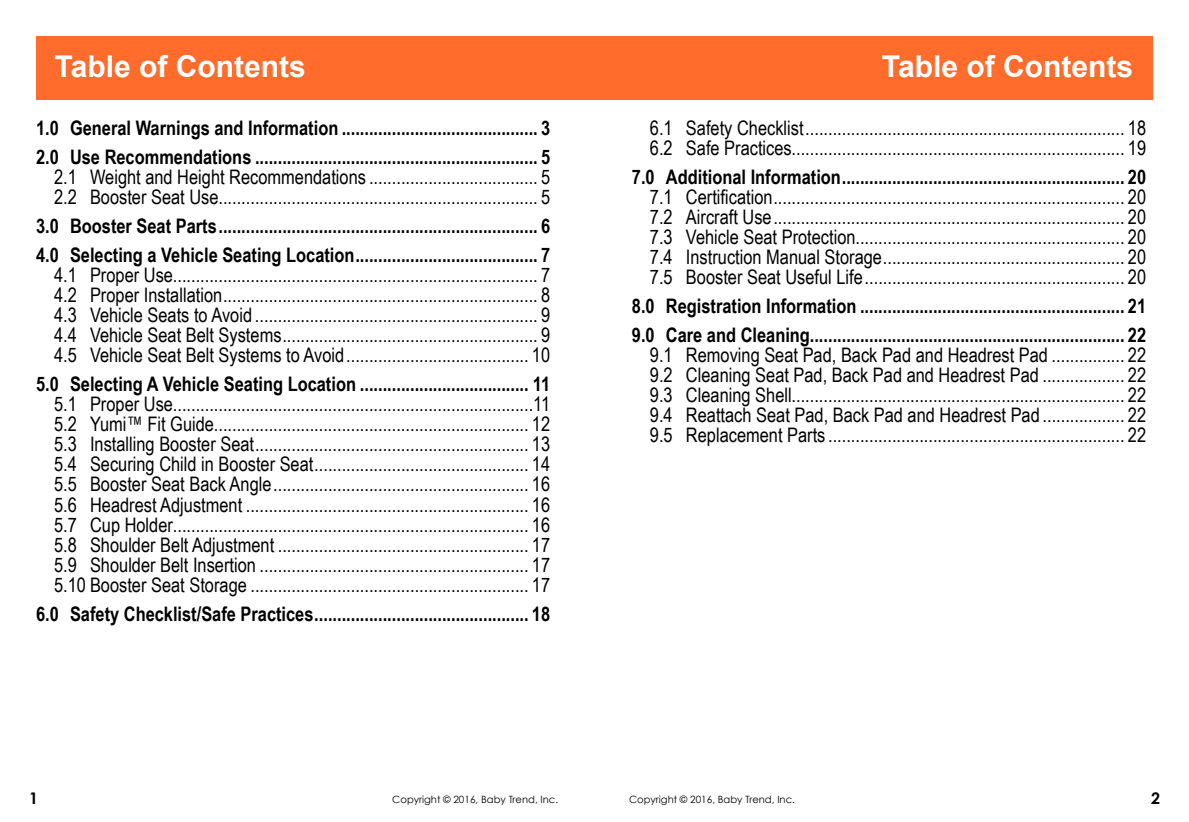
<style>
.page{position:relative;width:1189px;height:822px;background:#fff}
.page>*{position:absolute;margin:0;border:0;box-sizing:border-box;transform-origin:0 0}
.t1{font:700 30px "Arial";color:#fff}
.t2{font:20px/20px "Arial Narrow";color:#000;text-align:justify}
.t3{font:700 20px/29px "Arial Narrow";color:#000}
.t4{font:700 16px "Century Gothic";color:#000}
.t5{font:10px "Century Gothic";color:#000}
</style>
<div class="page">
<div style="left:36px;top:36px;width:558px;height:63px;background:#ff6c2c"></div>
<div style="left:594px;top:36px;width:559px;height:63px;background:#ff6c2c"></div>
<h1 class="t1" style="left:55px;top:46px;width:253px">Table of Contents</h1>
<h1 class="t1" style="left:882px;top:46px;width:253px">Table of Contents</h1>
<p class="t3" style="left:36px;top:113px;width:516px">1.0 General Warnings and Information ........................................... 3<br>2.0 Use Recommendations .............................................................. 5</p>
<p class="t2" style="left:54px;top:167px;width:497px">2.1 Weight and Height Recommendations ..................................... 5<br>2.2 Booster Seat Use...................................................................... 5</p>
<p class="t3" style="left:36px;top:211px;width:516px">3.0 Booster Seat Parts...................................................................... 6<br>4.0 Selecting a Vehicle Seating Location........................................ 7</p>
<p class="t2" style="left:54px;top:265px;width:498px">4.1 Proper Use................................................................................ 7<br>4.2 Proper Installation..................................................................... 8<br>4.3 Vehicle Seats to Avoid .............................................................. 9<br>4.4 Vehicle Seat Belt Systems........................................................ 9<br>4.5 Vehicle Seat Belt Systems to Avoid........................................ 10</p>
<p class="t3" style="left:36px;top:369px;width:516px">5.0 Selecting A Vehicle Seating Location ..................................... 11</p>
<p class="t2" style="left:54px;top:394px;width:498px">5.1 Proper Use...............................................................................11<br>5.2 Yumi™ Fit Guide..................................................................... 12<br>5.3 Installing Booster Seat............................................................ 13<br>5.4 Securing Child in Booster Seat............................................... 14<br>5.5 Booster Seat Back Angle........................................................ 16<br>5.6 Headrest Adjustment .............................................................. 16<br>5.7 Cup Holder.............................................................................. 16<br>5.8 Shoulder Belt Adjustment ....................................................... 17<br>5.9 Shoulder Belt Insertion ........................................................... 17<br>5.10 Booster Seat Storage ............................................................. 17</p>
<p class="t3" style="left:36px;top:598px;width:516px">6.0 Safety Checklist/Safe Practices............................................... 18</p>
<p class="t2" style="left:650px;top:118px;width:497px">6.1 Safety Checklist...................................................................... 18<br>6.2 Safe Practices......................................................................... 19</p>
<p class="t3" style="left:632px;top:162px;width:515px">7.0 Additional Information.............................................................. 20</p>
<p class="t2" style="left:650px;top:187px;width:498px">7.1 Certification............................................................................. 20<br>7.2 Aircraft Use............................................................................. 20<br>7.3 Vehicle Seat Protection........................................................... 20<br>7.4 Instruction Manual Storage..................................................... 20<br>7.5 Booster Seat Useful Life......................................................... 20</p>
<p class="t3" style="left:632px;top:291px;width:516px">8.0 Registration Information .......................................................... 21<br>9.0 Care and Cleaning..................................................................... 22</p>
<p class="t2" style="left:650px;top:345px;width:498px">9.1 Removing Seat Pad, Back Pad and Headrest Pad ................ 22<br>9.2 Cleaning Seat Pad, Back Pad and Headrest Pad .................. 22<br>9.3 Cleaning Shell......................................................................... 22<br>9.4 Reattach Seat Pad, Back Pad and Headrest Pad .................. 22<br>9.5 Replacement Parts ................................................................. 22</p>
<p class="t4" style="left:29px;top:787px;width:10px">1</p>
<p class="t5" style="left:392px;top:793px;width:167px">Copyright © 2016, Baby Trend, Inc.</p>
<p class="t5" style="left:629px;top:793px;width:167px">Copyright © 2016, Baby Trend, Inc.</p>
<p class="t4" style="left:1151px;top:787px;width:10px">2</p>
</div>
